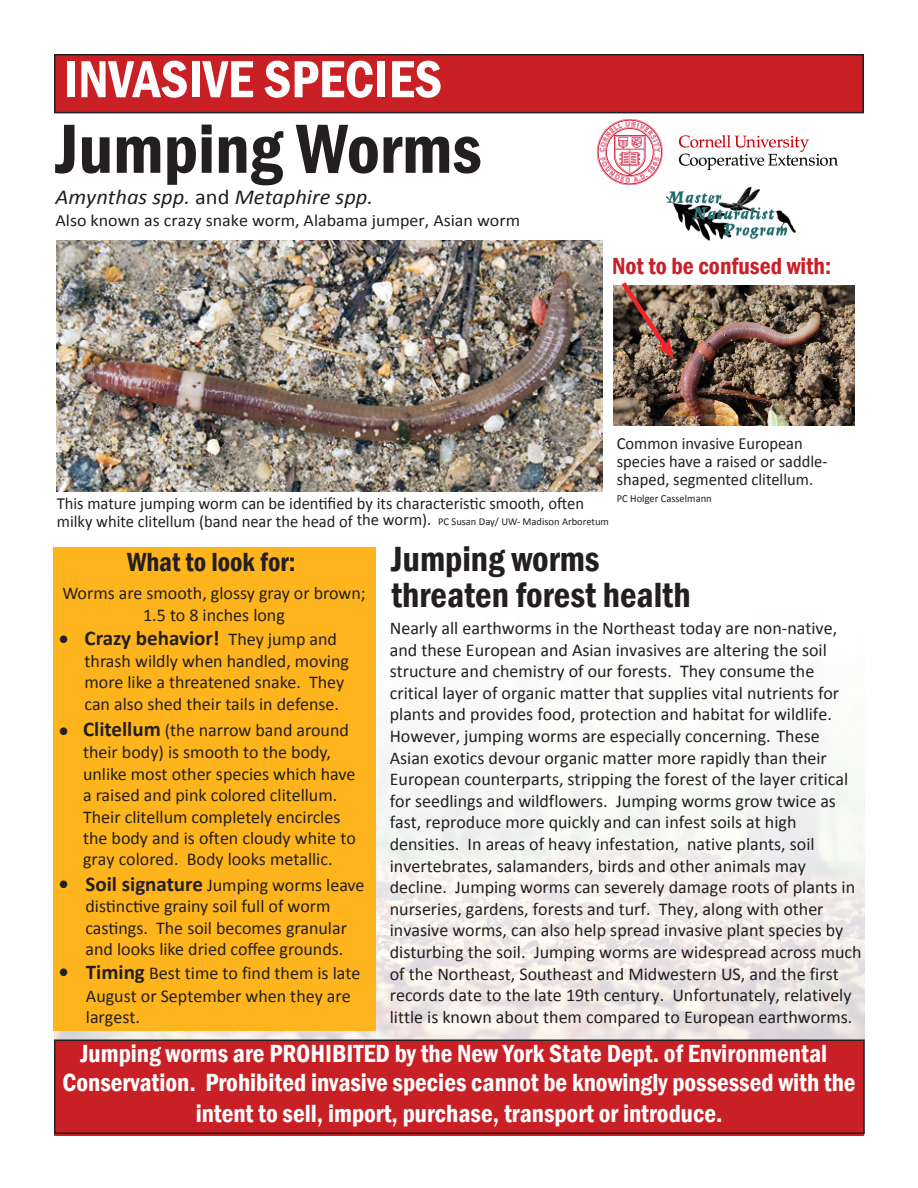
<style>
.page{position:relative;width:918px;height:1188px;background:#fff}
.page>*{position:absolute;margin:0;border:0;box-sizing:border-box;transform-origin:0 0}
.t1{font:600 condensed 72px "Franklin Gothic";color:#231f20}
.t2{font:600 condensed 54px "Franklin Gothic";color:#fff}
.t3{font:600 condensed 36px/36px "Franklin Gothic";color:#231f20}
.t4{font:600 condensed 27px "Franklin Gothic";color:#231f20}
.t5{font:600 condensed 25.5px/30.2px "Franklin Gothic";color:#fff;text-align:center}
.t6{font:600 condensed 24px "Franklin Gothic";color:#c82028}
.t7{font:italic 21.3px "Calibri";color:#231f20;scale:1.05 1}
.t8{font:700 21px "Calibri";color:#231f20}
.t9{font:18px/21.6px "Calibri";color:#231f20}
.t10{font:17.1px "Calibri";color:#231f20;scale:1.05 1}
.t11{font:16.95px/18px "Calibri";color:#231f20}
.t12{font:10.8px "Calibri";color:#231f20}
.s1{font-style:normal}
.s2{font-size:16.5px}
.s3{font-size:10.5px}
.s4{font-weight:400;font-size:18px}
.s5{font-weight:700;font-size:21px}
</style>
<div class="page">
<img style="left:54px;top:729px;width:811px;height:407px">
<img style="left:57px;top:241px;width:545px;height:251px">
<div style="left:55px;top:1040px;width:809px;height:96px;background:#c92026"></div>
<div style="left:54px;top:1040px;width:811px;height:94px;border:2px solid #231f20"></div>
<div style="left:55px;top:55px;width:808px;height:58px;background:#c92026"></div>
<div style="left:54px;top:54px;width:810px;height:59px;border:2px solid #231f20"></div>
<img style="left:614px;top:286px;width:240px;height:140px">
<img style="left:617px;top:282px;width:57px;height:77px">
<div style="left:53px;top:547px;width:323px;height:484px;background:#feb41c"></div>
<img style="left:598px;top:120px;width:240px;height:64px">
<img style="left:666px;top:186px;width:130px;height:55px">
<p class="t2" style="left:64px;top:43px;width:380px">INVASIVE SPECIES</p>
<p class="t1" style="left:56px;top:101px;width:428px">Jumping Worms</p>
<p class="t7" style="left:56px;top:182px;width:304px">Amynthas spp. <span class="s1">and</span> Metaphire spp.</p>
<p class="t10" style="left:56px;top:208px;width:444px">Also known as crazy snake worm, Alabama jumper, Asian worm</p>
<p class="t6" style="left:612px;top:250px;width:221px">Not to be confused with:</p>
<p class="t11" style="left:57px;top:494px;width:554px">This mature jumping worm can be identified by its characteristic smooth, often milky white clitellum (band near the head of <span class="s2">the worm).</span> <span class="s3">PC Susan Day/ UW- Madison Arboretum</span></p>
<p class="t11" style="left:617px;top:434px;width:212px">Common invasive European species have a raised or saddle&shy;shaped, segmented clitellum.</p>
<p class="t12" style="left:617px;top:491px;width:96px">PC Holger Casselmann</p>
<p class="t4" style="left:127px;top:544px;width:170px">What to look for:</p>
<p class="t9" style="left:62px;top:582px;width:305px;text-align:center">Worms are smooth, glossy gray or brown;<br>1.5 to 8 inches long</p>
<p class="t8" style="left:58px;top:624px;width:12px">•</p>
<p class="t8" style="left:85px;top:623px;width:254px">Crazy behavior! <span class="s4">They jump and</span></p>
<p class="t9" style="left:85px;top:649px;width:266px">thrash wildly when handled, moving more like a threatened snake. They can also shed their tails in defense.</p>
<p class="t8" style="left:58px;top:716px;width:12px">•</p>
<p class="t9" style="left:83px;top:719px;width:274px"><span class="s5">Clitellum</span> (the narrow band around their body) is smooth to the body, unlike most other species which have a raised and pink colored clitellum.<br>Their clitellum completely encircles the body and is often cloudy white to gray colored. Body looks metallic.</p>
<p class="t9" style="left:58px;top:873px;width:308px;text-align:center"><span class="s5">• Soil signature</span> Jumping worms leave distinctive grainy soil full of worm castings. The soil becomes granular<br>and looks like dried coffee grounds.</p>
<p class="t9" style="left:86px;top:961px;width:276px;line-height:22.2px"><span class="s5">Timing</span> Best time to find them is late<br>August or September when they are largest.</p>
<p class="t8" style="left:59px;top:957px;width:12px">•</p>
<p class="t3" style="left:391px;top:541px;width:301px">Jumping worms threaten forest health</p>
<p class="t9" style="left:390px;top:617px;width:473px">Nearly all earthworms in the Northeast today are non-native, and these European and Asian invasives are altering the soil structure and chemistry of our forests. They consume the critical layer of organic matter that supplies vital nutrients for plants and provides food, protection and habitat for wildlife.<br>However, jumping worms are especially concerning. These Asian exotics devour organic matter more rapidly than their European counterparts, stripping the forest of the layer critical for seedlings and wildflowers. Jumping worms grow twice as fast, reproduce more quickly and can infest soils at high densities. In areas of heavy infestation, native plants, soil invertebrates, salamanders, birds and other animals may decline. Jumping worms can severely damage roots of plants in nurseries, gardens, forests and turf. They, along with other invasive worms, can also help spread invasive plant species by disturbing the soil. Jumping worms are widespread across much of the Northeast, Southeast and Midwestern US, and the first records date to the late 19th century. Unfortunately, relatively little is known about them compared to European earthworms.</p>
<p class="t5" style="left:63px;top:1038px;width:795px">Jumping worms are PROHIBITED by the New York State Dept. of Environmental<br>Conservation. Prohibited invasive species cannot be knowingly possessed with the intent to sell, import, purchase, transport or introduce.</p>
</div>
